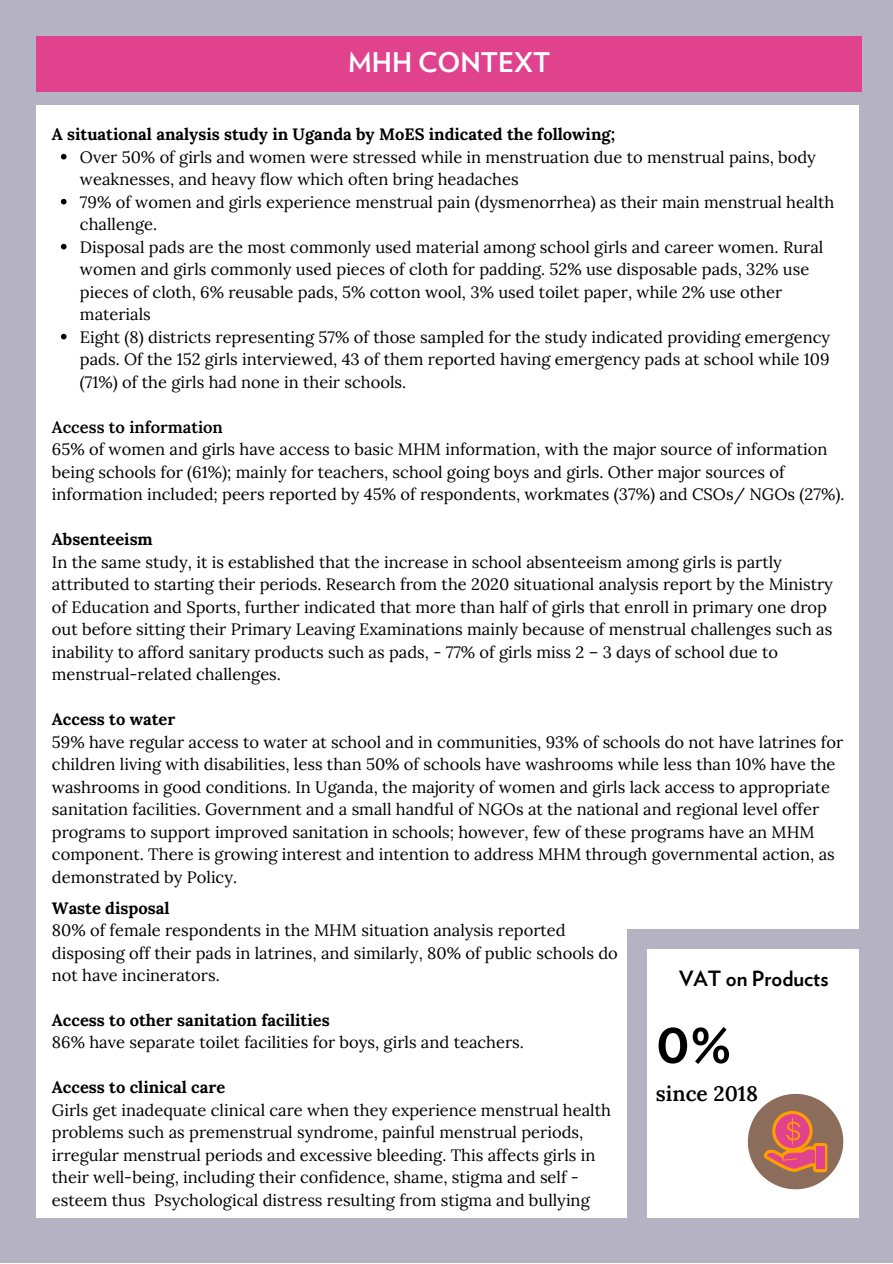
<style>
.page{position:relative;width:893px;height:1264px;background:#fff}
.page>*{position:absolute;margin:0;border:0;box-sizing:border-box;transform-origin:0 0}
.t1{font:700 60px "Verlag";color:#000}
.t2{font:700 27px "Verlag";color:#fff}
.t3{font:700 21px "Verlag";color:#000}
.t4{font:600 21px "Lora";color:#000}
.t5{font:16.5px/22.5px "Lora";color:#000}
.t6{font:700 16.5px "Lora";color:#000}
.t7{font:600 16.5px "Lora";color:#000}
</style>
<div class="page">
<div style="left:0;top:0;width:892px;height:1262px;background:#b5b2c4"></div>
<div style="left:36px;top:105px;width:590px;height:1112px;background:#fff"></div>
<div style="left:36px;top:105px;width:822px;height:823px;background:#fff"></div>
<div style="left:36px;top:36px;width:825px;height:55px;background:#e0428e"></div>
<div style="left:646px;top:949px;width:212px;height:269px;background:#fff"></div>
<svg style="left:747px;top:1074px;width:112px;height:134px"></svg>
<div style="left:816px;top:1146px;width:8px;height:23px;background:#e0428e"></div>
<svg style="left:61px;top:154px;width:6px;height:5px"></svg>
<svg style="left:61px;top:199px;width:6px;height:5px"></svg>
<svg style="left:61px;top:244px;width:6px;height:5px"></svg>
<svg style="left:61px;top:334px;width:6px;height:5px"></svg>
<h2 class="t2" style="left:348px;top:50px;width:204px">MHH CONTEXT</h2>
<p class="t6" style="left:52px;top:124px;width:564px">A situational analysis study in Uganda by MoES indicated the following;</p>
<p class="t5" style="left:80px;top:145px;width:755px">Over 50% of girls and women were stressed while in menstruation due to menstrual pains, body weaknesses, and heavy flow which often bring headaches<br>79% of women and girls experience menstrual pain (dysmenorrhea) as their main menstrual health challenge.<br>Disposal pads are the most commonly used material among school girls and career women. Rural women and girls commonly used pieces of cloth for padding. 52% use disposable pads, 32% use pieces of cloth, 6% reusable pads, 5% cotton wool, 3% used toilet paper, while 2% use other materials<br>Eight (8) districts representing 57% of those sampled for the study indicated providing emergency pads. Of the 152 girls interviewed, 43 of them reported having emergency pads at school while 109 (71%) of the girls had none in their schools.</p>
<p class="t7" style="left:52px;top:416px;width:172px">Access to information</p>
<p class="t5" style="left:52px;top:438px;width:794px">65% of women and girls have access to basic MHM information, with the major source of information being schools for (61%); mainly for teachers, school going boys and girls. Other major sources of information included; peers reported by 45% of respondents, workmates (37%) and CSOs/ NGOs (27%).</p>
<p class="t6" style="left:52px;top:528px;width:102px">Absenteeism</p>
<p class="t5" style="left:52px;top:550px;width:782px">In the same study, it is established that the increase in school absenteeism among girls is partly attributed to starting their periods. Research from the 2020 situational analysis report by the Ministry of Education and Sports, further indicated that more than half of girls that enroll in primary one drop out before sitting their Primary Leaving Examinations mainly because of menstrual challenges such as inability to afford sanitary products such as pads, - 77% of girls miss 2 – 3 days of school due to menstrual-related challenges.</p>
<p class="t6" style="left:52px;top:708px;width:125px">Access to water</p>
<p class="t5" style="left:52px;top:730px;width:792px">59% have regular access to water at school and in communities, 93% of schools do not have latrines for children living with disabilities, less than 50% of schools have washrooms while less than 10% have the washrooms in good conditions. In Uganda, the majority of women and girls lack access to appropriate sanitation facilities. Government and a small handful of NGOs at the national and regional level offer programs to support improved sanitation in schools; however, few of these programs have an MHM component. There is growing interest and intention to address MHM through governmental action, as demonstrated by Policy.</p>
<p class="t6" style="left:52px;top:896px;width:119px">Waste disposal</p>
<p class="t5" style="left:52px;top:918px;width:567px">80% of female respondents in the MHM situation analysis reported disposing off their pads in latrines, and similarly, 80% of public schools do not have incinerators.</p>
<p class="t6" style="left:52px;top:1009px;width:279px">Access to other sanitation facilities</p>
<p class="t5" style="left:52px;top:1031px;width:473px">86% have separate toilet facilities for boys, girls and teachers.</p>
<p class="t6" style="left:52px;top:1076px;width:175px">Access to clinical care</p>
<p class="t5" style="left:52px;top:1098px;width:560px">Girls get inadequate clinical care when they experience menstrual health problems such as premenstrual syndrome, painful menstrual periods, irregular menstrual periods and excessive bleeding. This affects girls in their well-being, including their confidence, shame, stigma and self - esteem thus Psychological distress resulting from stigma and bullying</p>
<p class="t3" style="left:679px;top:969px;width:151px">VAT on Products</p>
<h1 class="t1" style="left:656px;top:1014px;width:78px">0%</h1>
<p class="t4" style="left:656px;top:1079px;width:104px">since 2018</p>
</div>
